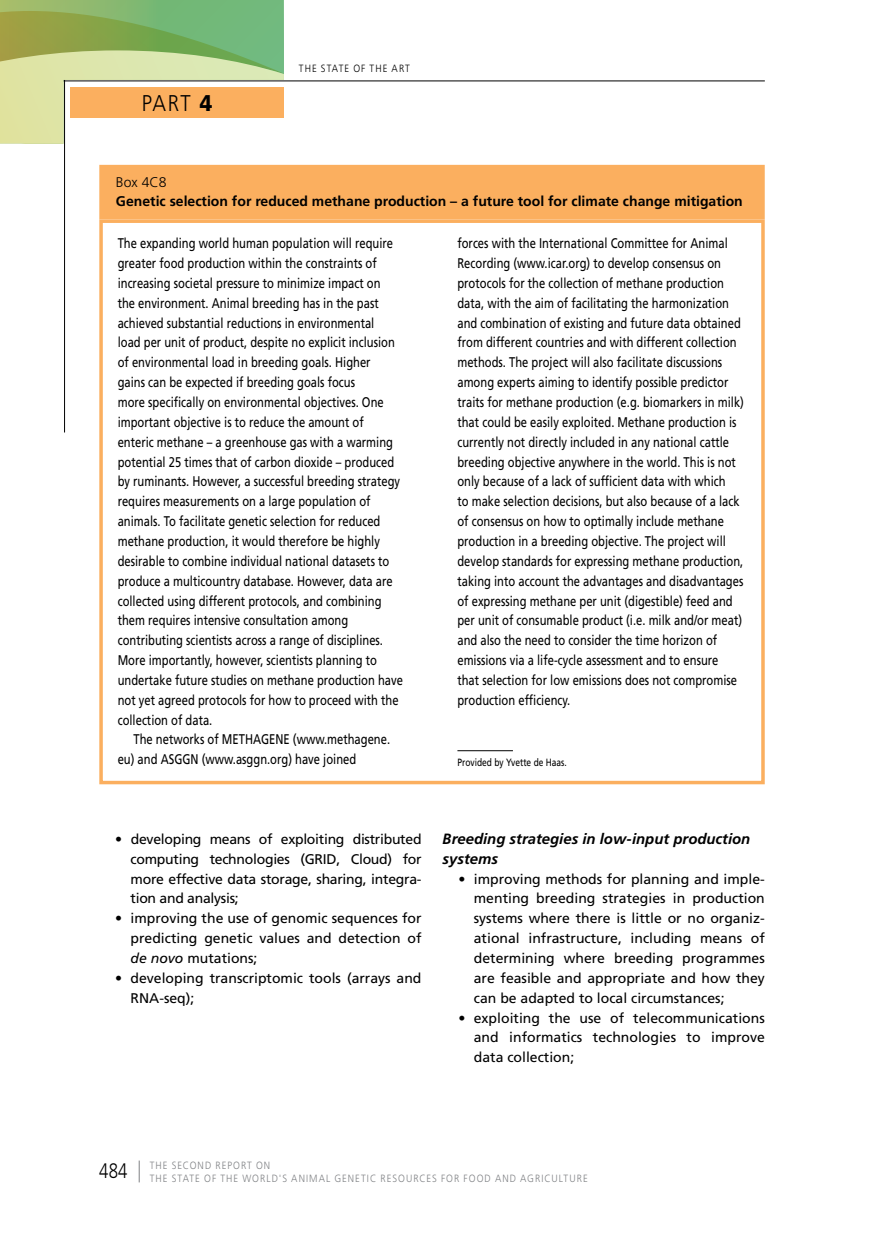
<style>
.page{position:relative;width:874px;height:1241px;background:#fff}
.page>*{position:absolute;margin:0;border:0;box-sizing:border-box;transform-origin:0 0}
.t1{font:300 22.75px "Frutiger LT Std";color:#000;scale:.9 1}
.t2{font:300 21px "Frutiger LT Std";color:#000;scale:.8 1}
.t3{font:italic 700 14.88px/19.8px "Frutiger LT Std";color:#000}
.t4{font:14px/19.8px "Frutiger LT Std";color:#000;scale:.8 1}
.t5{font:14px/19.8px "Frutiger LT Std";color:#000;text-align:justify}
.t6{font:700 14px "Frutiger LT Std";color:#000}
.t7{font:300 14px "Frutiger LT Std";color:#000}
.t8{font:300 10.5px/12.2px "Frutiger LT Std";letter-spacing:.11em;color:#808285;scale:.9 1}
.t9{font:10.5px "Frutiger LT Std";color:#000;scale:.8 1}
.t10{font:300 10.5px "Frutiger LT Std";letter-spacing:.11em;color:#000;scale:.9 1}
.s1{font-weight:900}
.s2{font-style:italic}
</style>
<div class="page">
<hr style="left:37px;top:80px;width:727px;height:1px;background:#000">
<hr style="left:64px;top:61px;width:1px;height:371px;background:#000">
<svg style="left:139px;top:1160px;width:1px;height:22px"></svg>
<svg style="left:0;top:0;width:284px;height:144px"></svg>
<hr style="left:457px;top:750px;width:55px;height:1px;background:#000">
<div style="left:99px;top:219px;width:665px;height:565px;border:4px solid #fbaf5f"></div>
<div style="left:100px;top:166px;width:663px;height:52px;background:#fbaf5f"></div>
<div style="left:99px;top:165px;width:665px;height:54px;border:2px solid #fbaf5f"></div>
<h1 class="t1" style="left:142px;top:90px;width:80px">PART <span class="s1">4</span></h1>
<p class="t10" style="left:299px;top:62px;width:125px">THE STATE OF THE ART</p>
<p class="t7" style="left:116px;top:174px;width:52px">BOX 4C8</p>
<p class="t6" style="left:116px;top:193px;width:628px">Genetic selection for reduced methane production – a future tool for climate change mitigation</p>
<p class="t4" style="left:118px;top:233px;width:358px">The expanding world human population will require greater food production within the constraints of increasing societal pressure to minimize impact on<br>the environment. Animal breeding has in the past achieved substantial reductions in environmental<br>load per unit of product, despite no explicit inclusion of environmental load in breeding goals. Higher<br>gains can be expected if breeding goals focus<br>more specifically on environmental objectives. One important objective is to reduce the amount of enteric methane – a greenhouse gas with a warming potential 25 times that of carbon dioxide – produced by ruminants. However, a successful breeding strategy requires measurements on a large population of animals. To facilitate genetic selection for reduced methane production, it would therefore be highly desirable to combine individual national datasets to produce a multicountry database. However, data are collected using different protocols, and combining them requires intensive consultation among contributing scientists across a range of disciplines.<br>More importantly, however, scientists planning to undertake future studies on methane production have not yet agreed protocols for how to proceed with the collection of data.</p>
<p class="t4" style="left:118px;top:729px;width:342px;text-indent:16px">The networks of METHAGENE (www.methagene. eu) and ASGGN (www.asggn.org) have joined</p>
<p class="t4" style="left:457px;top:233px;width:359px">forces with the International Committee for Animal Recording (www.icar.org) to develop consensus on protocols for the collection of methane production data, with the aim of facilitating the harmonization and combination of existing and future data obtained from different countries and with different collection methods. The project will also facilitate discussions among experts aiming to identify possible predictor traits for methane production (e.g. biomarkers in milk) that could be easily exploited. Methane production is currently not directly included in any national cattle breeding objective anywhere in the world. This is not only because of a lack of sufficient data with which<br>to make selection decisions, but also because of a lack of consensus on how to optimally include methane production in a breeding objective. The project will develop standards for expressing methane production, taking into account the advantages and disadvantages of expressing methane per unit (digestible) feed and per unit of consumable product (i.e. milk and/or meat) and also the need to consider the time horizon of emissions via a life-cycle assessment and to ensure<br>that selection for low emissions does not compromise production efficiency.</p>
<p class="t9" style="left:457px;top:756px;width:138px">Provided by Yvette de Haas.</p>
<p class="t5" style="left:130px;top:829px;width:292px;text-indent:-15px">• developing means of exploiting distributed computing technologies (GRID, Cloud) for more effective data storage, sharing, integra&shy;tion and analysis;</p>
<p class="t5" style="left:130px;top:908px;width:292px;text-indent:-15px">• improving the use of genomic sequences for predicting genetic values and detection of <span class="s2">de novo</span> mutations;</p>
<p class="t5" style="left:130px;top:967px;width:292px;text-indent:-15px">• developing transcriptomic tools (arrays and<br>RNA-seq);</p>
<p class="t3" style="left:442px;top:828px;width:309px">Breeding strategies in low-input production systems</p>
<p class="t5" style="left:473px;top:868px;width:292px;text-indent:-15px">• improving methods for planning and imple&shy;menting breeding strategies in production systems where there is little or no organiz&shy;ational infrastructure, including means of determining where breeding programmes are feasible and appropriate and how they can be adapted to local circumstances;</p>
<p class="t5" style="left:473px;top:1007px;width:292px;text-indent:-15px">• exploiting the use of telecommunications and informatics technologies to improve data collection;</p>
<h2 class="t2" style="left:99px;top:1158px;width:37px">484</h2>
<p class="t8" style="left:150px;top:1159px;width:135px;text-indent:22px">SECOND REPORT ON<br>THE STATE OF THE</p>
<p class="t8" style="left:150px;top:1159px;width:8px">THE</p>
<p class="t8" style="left:242px;top:1171px;width:119px">WORLD'S ANIMAL GENET</p>
<p class="t8" style="left:367px;top:1171px;width:23px">IC RESO</p>
<p class="t8" style="left:406px;top:1171px;width:16px">URCES</p>
<p class="t8" style="left:441px;top:1171px;width:34px">FO R FOOD</p>
<p class="t8" style="left:494px;top:1171px;width:9px">AND</p>
<p class="t8" style="left:520px;top:1171px;width:70px">AGRICULTURE</p>
</div>
